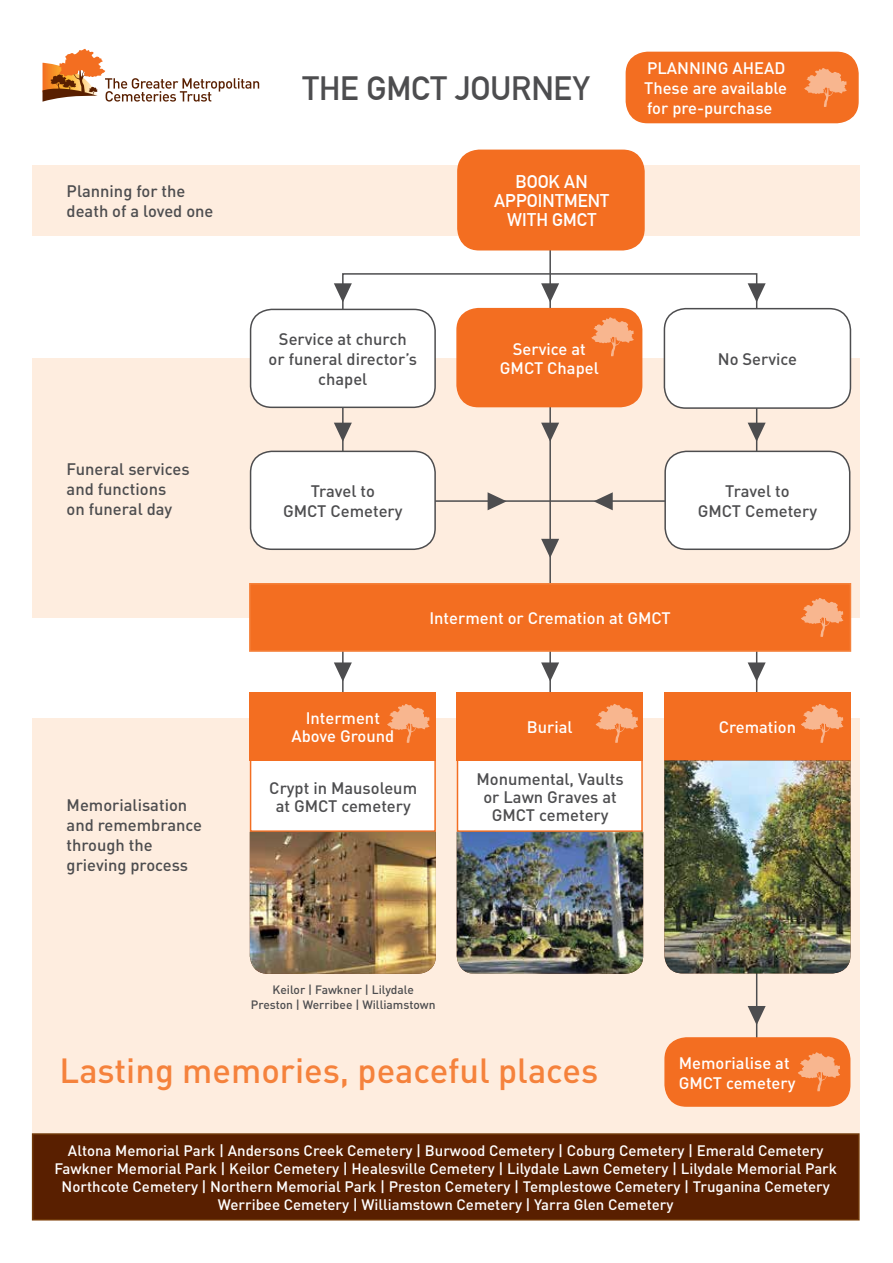
<style>
.page{position:relative;width:893px;height:1263px;background:#fff}
.page>*{position:absolute;margin:0;border:0;box-sizing:border-box;transform-origin:0 0}
.t1{font:500 34.5px "DIN";color:#f5823c}
.t2{font:700 33px "DIN Alternate";letter-spacing:-.005em;color:#4d4d4f}
.t3{font:700 18px/19.5px "DIN Alternate";letter-spacing:.005em;color:#fff;text-align:center}
.t4{font:500 16.5px/19.8px "DIN";color:#4d4d4f;text-align:center}
.t5{font:500 16.5px/19.8px "DIN";color:#fff;text-align:center}
.t6{font:500 15px/18px "DIN";color:#fff;text-align:center}
.t7{font:500 12px/15px "DIN";color:#4d4d4f;text-align:center}
</style>
<div class="page">
<div style="left:32px;top:165px;width:828px;height:70px;background:#feeddf"></div>
<div style="left:32px;top:358px;width:828px;height:259px;background:#feeddf"></div>
<div style="left:32px;top:718px;width:828px;height:502px;background:#feeddf"></div>
<hr style="left:756px;top:626px;width:1px;height:453px;background:#4d4d4f">
<hr style="left:342px;top:628px;width:2px;height:123px;background:#4d4d4f">
<svg style="left:341px;top:273px;width:417px;height:262px"></svg>
<hr style="left:343px;top:500px;width:414px;height:2px;background:#4d4d4f">
<hr style="left:549px;top:247px;width:2px;height:518px;background:#4d4d4f">
<div style="left:457px;top:309px;width:185px;height:98px;background:#f36e21;border-radius:21px"></div>
<div style="left:456px;top:308px;width:186px;height:99px;border:2px solid #f36e21;border-radius:21px"></div>
<div style="left:626px;top:52px;width:232px;height:71px;background:#f36e21;border-radius:21px"></div>
<div style="left:626px;top:52px;width:233px;height:71px;border:2px solid #f36e21;border-radius:21px"></div>
<div style="left:664px;top:309px;width:186px;height:99px;background:#fff;border-radius:21px"></div>
<div style="left:664px;top:308px;width:187px;height:101px;border:2px solid #4d4d4f;border-radius:21px"></div>
<div style="left:458px;top:150px;width:186px;height:100px;background:#f36e21;border-radius:21px"></div>
<div style="left:457px;top:150px;width:188px;height:100px;border:2px solid #f36e21;border-radius:21px"></div>
<div style="left:251px;top:309px;width:184px;height:98px;background:#fff;border-radius:21px"></div>
<div style="left:250px;top:309px;width:186px;height:99px;border:2px solid #4d4d4f;border-radius:21px"></div>
<div style="left:251px;top:451px;width:184px;height:98px;background:#fff;border-radius:21px"></div>
<div style="left:250px;top:451px;width:186px;height:99px;border:2px solid #4d4d4f;border-radius:21px"></div>
<div style="left:665px;top:451px;width:185px;height:98px;background:#fff;border-radius:21px"></div>
<div style="left:664px;top:451px;width:186px;height:99px;border:2px solid #4d4d4f;border-radius:21px"></div>
<div style="left:250px;top:584px;width:600px;height:67px;background:#f36e21"></div>
<div style="left:249px;top:583px;width:602px;height:69px;border:2px solid #f5823c"></div>
<div style="left:33px;top:1134px;width:826px;height:86px;background:#591f00"></div>
<div style="left:32px;top:1133px;width:828px;height:87px;border:2px solid #703809"></div>
<div style="left:250px;top:754px;width:186px;height:78px;background:#fff;border:2px solid #f36e21"></div>
<div style="left:457px;top:754px;width:186px;height:78px;background:#fff;border:2px solid #f36e21"></div>
<div style="left:250px;top:692px;width:186px;height:68px;background:#f36e21"></div>
<div style="left:457px;top:692px;width:186px;height:68px;background:#f36e21"></div>
<div style="left:664px;top:692px;width:186px;height:68px;background:#f36e21"></div>
<svg style="left:334px;top:283px;width:18px;height:19px"></svg>
<svg style="left:541px;top:283px;width:18px;height:19px"></svg>
<svg style="left:748px;top:283px;width:18px;height:19px"></svg>
<svg style="left:334px;top:423px;width:18px;height:19px"></svg>
<svg style="left:541px;top:423px;width:18px;height:19px"></svg>
<svg style="left:748px;top:423px;width:18px;height:19px"></svg>
<svg style="left:488px;top:492px;width:19px;height:18px"></svg>
<svg style="left:541px;top:539px;width:18px;height:19px"></svg>
<svg style="left:594px;top:492px;width:19px;height:18px"></svg>
<svg style="left:334px;top:662px;width:18px;height:20px"></svg>
<svg style="left:541px;top:662px;width:18px;height:20px"></svg>
<svg style="left:748px;top:662px;width:18px;height:20px"></svg>
<div style="left:665px;top:1038px;width:185px;height:68px;background:#f36e21;border-radius:21px"></div>
<div style="left:664px;top:1037px;width:186px;height:70px;border:2px solid #f36e21;border-radius:21px"></div>
<svg style="left:748px;top:1006px;width:18px;height:19px"></svg>
<img style="left:250px;top:832px;width:186px;height:142px">
<img style="left:457px;top:832px;width:186px;height:142px">
<img style="left:664px;top:760px;width:186px;height:213px">
<svg style="left:804px;top:68px;width:43px;height:39px"></svg>
<svg style="left:591px;top:317px;width:43px;height:39px"></svg>
<svg style="left:801px;top:598px;width:43px;height:39px"></svg>
<svg style="left:801px;top:704px;width:43px;height:39px"></svg>
<svg style="left:798px;top:1052px;width:42px;height:39px"></svg>
<svg style="left:596px;top:704px;width:42px;height:39px"></svg>
<svg style="left:387px;top:704px;width:43px;height:39px"></svg>
<svg style="left:43px;top:49px;width:216px;height:53px"></svg>
<p class="t4" style="left:67px;top:181px;width:148px;text-align:left">Planning for the death of a loved one</p>
<p class="t4" style="left:67px;top:458px;width:125px;text-align:left">Funeral services and functions<br>on funeral day</p>
<p class="t4" style="left:67px;top:795px;width:137px;text-align:left">Memorialisation and remembrance through the grieving process</p>
<h2 class="t2" style="left:302px;top:64px;width:289px">THE GMCT JOURNEY</h2>
<p class="t3" style="left:494px;top:170px;width:117px">BOOK AN<br>APPOINTMENT<br>WITH GMCT</p>
<p class="t5" style="left:644px;top:58px;width:144px;text-align:justify">PLANNING AHEAD These are available for pre-purchase</p>
<p class="t4" style="left:269px;top:329px;width:150px">Service at church<br>or funeral director’s chapel</p>
<p class="t5" style="left:500px;top:338px;width:100px">Service at<br>GMCT Chapel</p>
<p class="t4" style="left:718px;top:349px;width:81px">No Service</p>
<p class="t4" style="left:283px;top:481px;width:121px">Travel to<br>GMCT Cemetery</p>
<p class="t4" style="left:698px;top:481px;width:121px">Travel to<br>GMCT Cemetery</p>
<p class="t5" style="left:429px;top:608px;width:243px">Interment or Cremation at GMCT</p>
<p class="t5" style="left:291px;top:709px;width:104px;line-height:18px">Interment<br>Above Ground</p>
<p class="t5" style="left:527px;top:717px;width:47px">Burial</p>
<p class="t5" style="left:719px;top:717px;width:79px">Cremation</p>
<p class="t4" style="left:269px;top:778px;width:149px;line-height:18px">Crypt in Mausoleum at GMCT cemetery</p>
<p class="t4" style="left:476px;top:769px;width:149px;line-height:18px">Monumental, Vaults or Lawn Graves at<br>GMCT cemetery</p>
<p class="t7" style="left:251px;top:982px;width:186px">Keilor | Fawkner | Lilydale<br>Preston | Werribee | Williamstown</p>
<h1 class="t1" style="left:60px;top:1048px;width:540px">Lasting memories, peaceful places</h1>
<p class="t5" style="left:679px;top:1053px;width:112px">Memorialise at</p>
<p class="t5" style="left:679px;top:1072px;width:118px">GMCT cemetery</p>
<p class="t6" style="left:54px;top:1141px;width:784px">Altona Memorial Park | Andersons Creek Cemetery | Burwood Cemetery | Coburg Cemetery | Emerald Cemetery Fawkner Memorial Park | Keilor Cemetery | Healesville Cemetery | Lilydale Lawn Cemetery | Lilydale Memorial Park Northcote Cemetery | Northern Memorial Park | Preston Cemetery | Templestowe Cemetery | Truganina Cemetery Werribee Cemetery | Williamstown Cemetery | Yarra Glen Cemetery</p>
</div>
